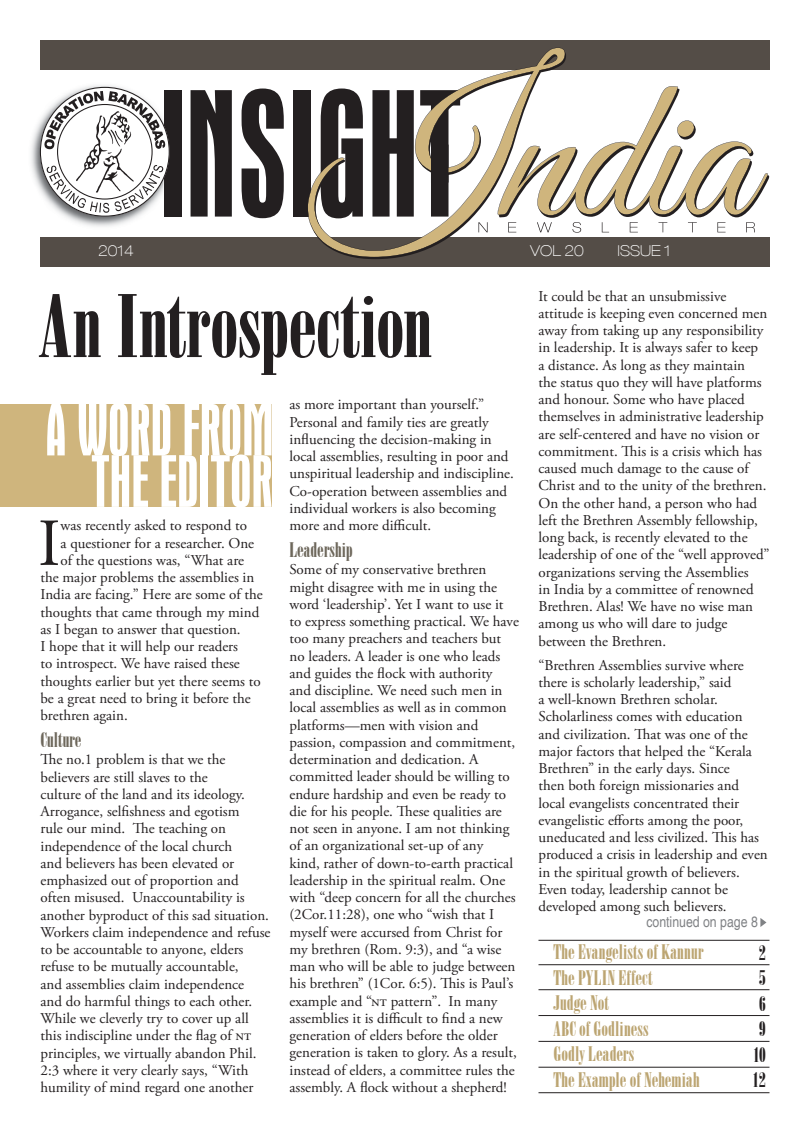
<style>
.page{position:relative;width:810px;height:1134px;background:#fff}
.page>*{position:absolute;margin:0;border:0;box-sizing:border-box;transform-origin:0 0}
.t1{font:700 90px "Bodoni Poster Compressed";letter-spacing:-.005em;color:#231f20}
.t2{font:67.05px "Adobe Garamond Pro";color:#231f20}
.t3{font:700 21px/25.5px "Bodoni Poster Compressed";letter-spacing:.005em;color:#bca572}
.t4{font:700 21px "Bodoni Poster Compressed";color:#6d675b}
.t5{font:700 21px/25.5px "Bodoni Poster Compressed";color:#231f20;text-align:center}
.t6{font:15px/17.2px "Adobe Garamond Pro";color:#231f20}
.t7{font:condensed 15px "Helvetica";color:#808285}
.t8{font:100 expanded 15px "Helvetica 33";color:#fff}
</style>
<div class="page">
<hr style="left:538px;top:989px;width:232px;height:1px;background:#231f20">
<hr style="left:538px;top:1015px;width:232px;height:1px;background:#231f20">
<hr style="left:538px;top:1041px;width:232px;height:1px;background:#231f20">
<hr style="left:538px;top:1067px;width:232px;height:1px;background:#231f20">
<hr style="left:538px;top:1092px;width:232px;height:1px;background:#231f20">
<div style="left:40px;top:237px;width:730px;height:29px;background:#544d47"></div>
<div style="left:40px;top:40px;width:729px;height:30px;background:#544d47"></div>
<div style="left:164px;top:90px;width:18px;height:127px;background:#231f20"></div>
<svg style="left:191px;top:90px;width:41px;height:127px;background:#433f40"></svg>
<svg style="left:242px;top:89px;width:42px;height:129px"></svg>
<div style="left:294px;top:90px;width:17px;height:127px;background:#231f20"></div>
<svg style="left:565px;top:86px;width:204px;height:147px"></svg>
<svg style="left:308px;top:47px;width:257px;height:210px"></svg>
<svg style="left:420px;top:90px;width:40px;height:127px"></svg>
<img style="left:31px;top:85px;width:106px;height:142px">
<svg style="left:40px;top:87px;width:130px;height:130px"></svg>
<div style="left:0;top:404px;width:271px;height:103px;background:#cfb57d"></div>
<svg style="left:47px;top:404px;width:18px;height:51px"></svg>
<svg style="left:79px;top:404px;width:193px;height:103px"></svg>
<hr style="left:538px;top:964px;width:232px;height:1px;background:#231f20">
<hr style="left:538px;top:940px;width:232px;height:1px;background:#231f20">
<svg style="left:760px;top:918px;width:6px;height:9px"></svg>
<p class="t8" style="left:98px;top:242px;width:37px">2014</p>
<p class="t8" style="left:530px;top:242px;width:55px">VOL 20</p>
<p class="t8" style="left:618px;top:242px;width:55px">ISSUE 1</p>
<h1 class="t1" style="left:39px;top:276px;width:394px">An Introspection</h1>
<p class="t6" style="left:290px;top:397px;width:226px">as more important than yourself.” Personal and family ties are greatly influencing the decision-making in local assemblies, resulting in poor and unspiritual leadership and indiscipline.<br>Co-operation between assemblies and individual workers is also becoming more and more difficult.</p>
<h3 class="t4" style="left:290px;top:538px;width:65px">Leadership</h3>
<p class="t6" style="left:290px;top:562px;width:231px">Some of my conservative brethren might disagree with me in using the word ‘leadership’. Yet I want to use it to express something practical. We have too many preachers and teachers but no leaders. A leader is one who leads and guides the flock with authority<br>and discipline. We need such men in local assemblies as well as in common platforms—men with vision and passion, compassion and commitment, determination and dedication. A committed leader should be willing to endure hardship and even be ready to die for his people. These qualities are not seen in anyone. I am not thinking of an organizational set-up of any<br>kind, rather of down-to-earth practical leadership in the spiritual realm. One with “deep concern for all the churches (2Cor.11:28), one who “wish that I myself were accursed from Christ for my brethren (Rom. 9:3), and “a wise man who will be able to judge between his brethren” (1Cor. 6:5). This is Paul’s example and “nt pattern”. In many assemblies it is difficult to find a new generation of elders before the older generation is taken to glory. As a result, instead of elders, a committee rules the assembly. A flock without a shepherd!</p>
<h2 class="t2" style="left:38px;top:503px;width:24px">I</h2>
<p class="t6" style="left:61px;top:518px;width:188px">was recently asked to respond to</p>
<p class="t6" style="left:61px;top:535px;width:195px">a questioner for a researcher. One</p>
<p class="t6" style="left:61px;top:552px;width:185px">of the questions was, “What are</p>
<p class="t6" style="left:40px;top:569px;width:215px">the major problems the assemblies in</p>
<p class="t6" style="left:40px;top:587px;width:224px">India are facing.” Here are some of the</p>
<p class="t6" style="left:40px;top:604px;width:220px">thoughts that came through my mind</p>
<p class="t6" style="left:40px;top:621px;width:202px">as I began to answer that question.</p>
<p class="t6" style="left:40px;top:638px;width:199px">I hope that it will help our readers</p>
<p class="t6" style="left:40px;top:656px;width:201px">to introspect. We have raised these</p>
<p class="t6" style="left:40px;top:673px;width:222px">thoughts earlier but yet there seems to</p>
<p class="t6" style="left:40px;top:690px;width:212px">be a great need to bring it before the</p>
<p class="t6" style="left:40px;top:707px;width:89px">brethren again.</p>
<h3 class="t4" style="left:40px;top:728px;width:43px">Culture</h3>
<p class="t6" style="left:40px;top:752px;width:232px">The no.1 problem is that we the believers are still slaves to the<br>culture of the land and its ideology.<br>Arrogance, selfishness and egotism<br>rule our mind. The teaching on independence of the local church<br>and believers has been elevated or emphasized out of proportion and often misused. Unaccountability is another byproduct of this sad situation.<br>Workers claim independence and refuse to be accountable to anyone, elders refuse to be mutually accountable,<br>and assemblies claim independence<br>and do harmful things to each other.<br>While we cleverly try to cover up all this indiscipline under the flag of nt principles, we virtually abandon Phil.<br>2:3 where it very clearly says, “With humility of mind regard one another</p>
<p class="t6" style="left:538px;top:288px;width:233px">It could be that an unsubmissive attitude is keeping even concerned men away from taking up any responsibility in leadership. It is always safer to keep<br>a distance. As long as they maintain<br>the status quo they will have platforms and honour. Some who have placed themselves in administrative leadership are self-centered and have no vision or commitment. This is a crisis which has caused much damage to the cause of Christ and to the unity of the brethren.<br>On the other hand, a person who had left the Brethren Assembly fellowship, long back, is recently elevated to the leadership of one of the “well approved” organizations serving the Assemblies<br>in India by a committee of renowned Brethren. Alas! We have no wise man among us who will dare to judge between the Brethren.</p>
<p class="t6" style="left:538px;top:657px;width:231px">“Brethren Assemblies survive where there is scholarly leadership,” said<br>a well-known Brethren scholar.<br>Scholarliness comes with education and civilization. That was one of the major factors that helped the “Kerala Brethren” in the early days. Since<br>then both foreign missionaries and local evangelists concentrated their evangelistic efforts among the poor, uneducated and less civilized. This has produced a crisis in leadership and even in the spiritual growth of believers.<br>Even today, leadership cannot be developed among such believers.</p>
<p class="t7" style="left:646px;top:913px;width:113px">continued on page 8</p>
<h3 class="t3" style="left:554px;top:939px;width:152px">The Evangelists of Kannur<br>The PYLIN Effect<br>Judge Not<br>ABC of Godliness<br>Godly Leaders<br>The Example of Nehemiah</h3>
<h3 class="t5" style="left:753px;top:940px;width:15px">2<br>5<br>6<br>9<br>10<br>12</h3>
</div>
